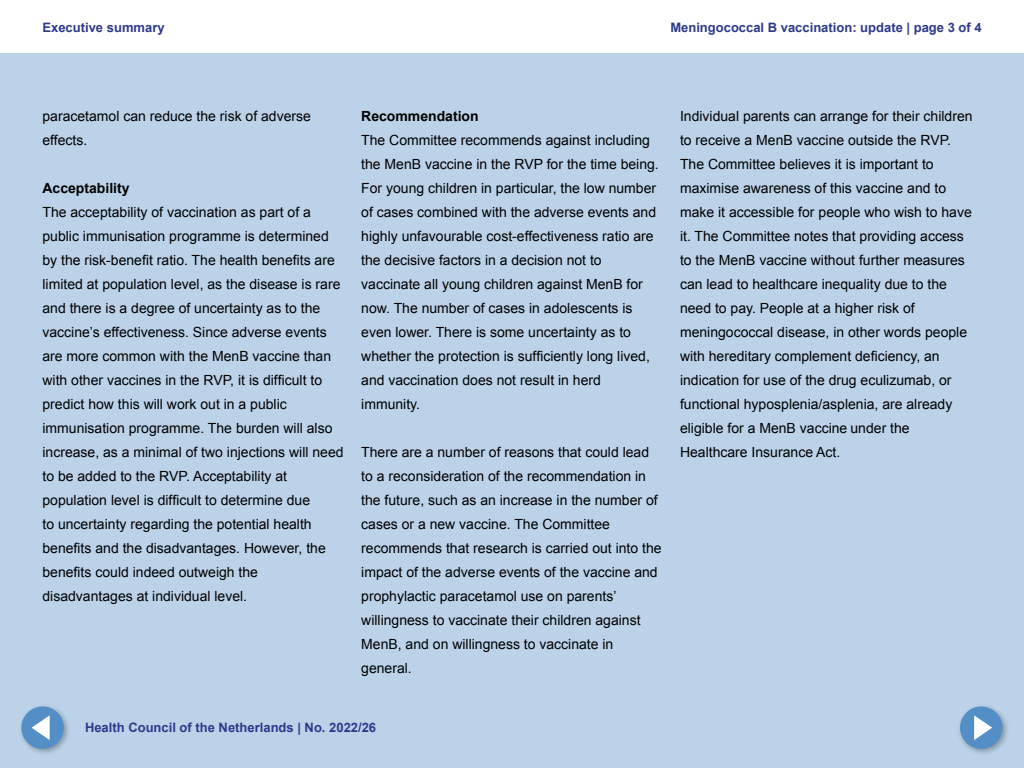
<style>
.page{position:relative;width:1024px;height:768px;background:#fff}
.page>*{position:absolute;margin:0;border:0;box-sizing:border-box;transform-origin:0 0}
.Plat_z_ruimte{font:14px/24px "Arial";color:#000}
.Kop_z_nr_vet{font:700 14px "Arial";color:#000}
.t1{font:700 13px "Arial";color:#2d3a8c}
</style>
<div class="page">
<div style="left:0;top:54px;width:1024px;height:714px;background:#bbd2e8"></div>
<div style="left:18px;top:703px;width:53px;height:53px;background:#000;opacity:.3"></div>
<div style="left:21px;top:706px;width:43px;height:43px;background:#548ec6;border-radius:50%"></div>
<svg style="left:32px;top:715px;width:18px;height:25px"></svg>
<div style="left:957px;top:703px;width:53px;height:53px;background:#000;opacity:.3"></div>
<div style="left:960px;top:706px;width:43px;height:43px;background:#548ec6;border-radius:50%"></div>
<svg style="left:974px;top:715px;width:18px;height:25px"></svg>
<p class="t1" style="left:43px;top:19px;width:124px">Executive summary</p>
<p class="t1" style="left:670px;top:19px;width:313px">Meningococcal B vaccination: update | page 3 of 4</p>
<p class="Plat_z_ruimte" style="left:43px;top:104px;width:270px">paracetamol can reduce the risk of adverse effects.</p>
<h2 class="Kop_z_nr_vet" style="left:43px;top:179px;width:89px">Acceptability</h2>
<p class="Plat_z_ruimte" style="left:43px;top:200px;width:303px">The acceptability of vaccination as part of a public immunisation programme is determined by the risk-benefit ratio. The health benefits are limited at population level, as the disease is rare and there is a degree of uncertainty as to the vaccine’s effectiveness. Since adverse events are more common with the MenB vaccine than with other vaccines in the RVP, it is difficult to predict how this will work out in a public immunisation programme. The burden will also increase, as a minimal of two injections will need to be added to the RVP. Acceptability at population level is difficult to determine due<br>to uncertainty regarding the potential health benefits and the disadvantages. However, the benefits could indeed outweigh the disadvantages at individual level.</p>
<h2 class="Kop_z_nr_vet" style="left:361px;top:107px;width:119px">Recommendation</h2>
<p class="Plat_z_ruimte" style="left:361px;top:128px;width:299px">The Committee recommends against including the MenB vaccine in the RVP for the time being.<br>For young children in particular, the low number of cases combined with the adverse events and highly unfavourable cost-effectiveness ratio are the decisive factors in a decision not to vaccinate all young children against MenB for now. The number of cases in adolescents is even lower. There is some uncertainty as to whether the protection is sufficiently long lived, and vaccination does not result in herd immunity.</p>
<p class="Plat_z_ruimte" style="left:361px;top:440px;width:302px">There are a number of reasons that could lead to a reconsideration of the recommendation in the future, such as an increase in the number of cases or a new vaccine. The Committee recommends that research is carried out into the impact of the adverse events of the vaccine and prophylactic paracetamol use on parents’ willingness to vaccinate their children against MenB, and on willingness to vaccinate in general.</p>
<p class="t1" style="left:85px;top:719px;width:293px">Health Council of the Netherlands | No. 2022/26</p>
<p class="Plat_z_ruimte" style="left:680px;top:104px;width:294px">Individual parents can arrange for their children to receive a MenB vaccine outside the RVP.<br>The Committee believes it is important to maximise awareness of this vaccine and to make it accessible for people who wish to have it. The Committee notes that providing access to the MenB vaccine without further measures can lead to healthcare inequality due to the need to pay. People at a higher risk of meningococcal disease, in other words people with hereditary complement deficiency, an indication for use of the drug eculizumab, or functional hyposplenia/asplenia, are already eligible for a MenB vaccine under the Healthcare Insurance Act.</p>
</div>
